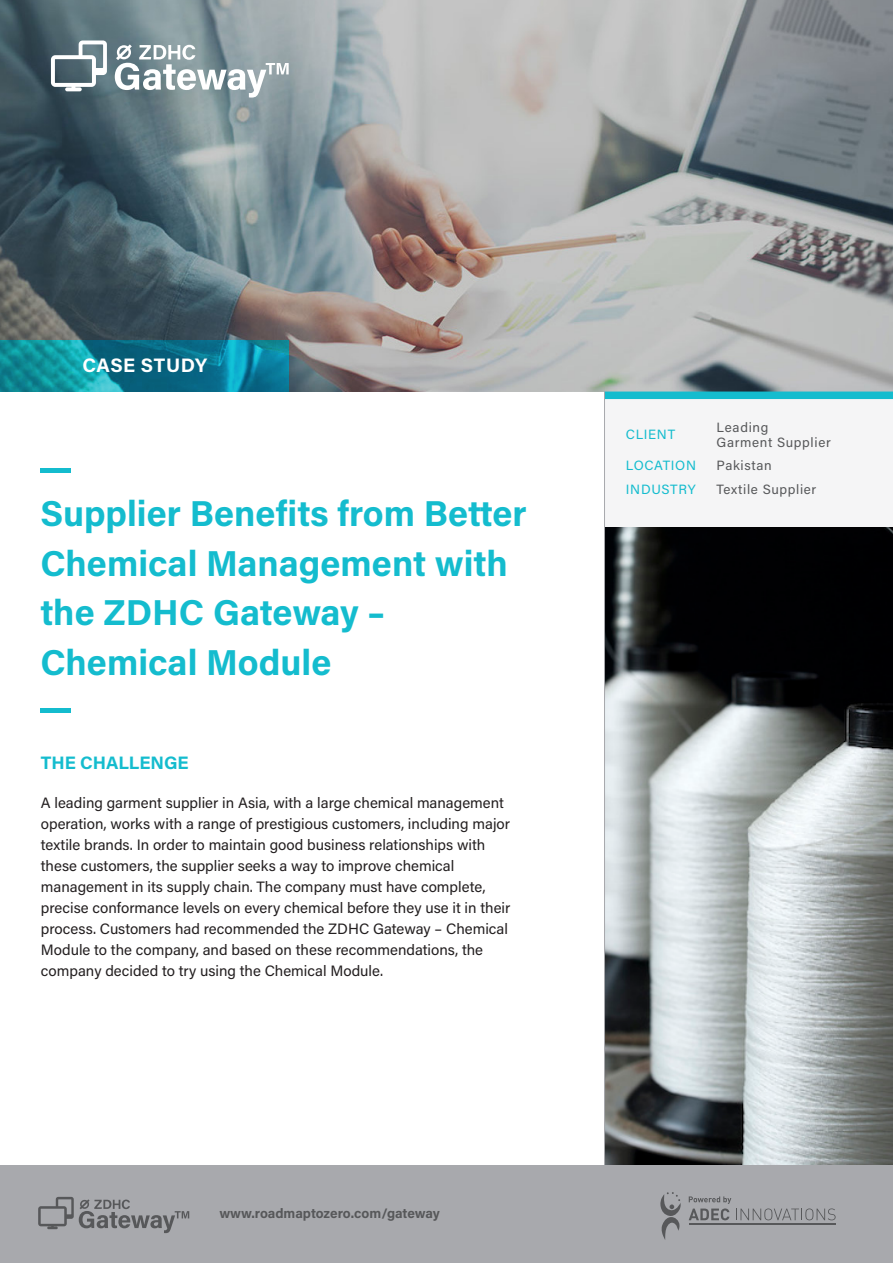
<style>
.page{position:relative;width:893px;height:1263px;background:#fff}
.page>*{position:absolute;margin:0;border:0;box-sizing:border-box;transform-origin:0 0}
.Heading{font:700 36px/49.5px "Acumin Pro";color:#14bcce}
.Body{font:700 19.5px "Acumin Pro";letter-spacing:.02em;color:#fff}
.Body-2{font:700 18px "Acumin Pro";color:#14bcce}
.Body-3{font:15px/21px "Acumin Pro";color:#231f20}
.t1{font:700 13.65px "Acumin Pro";letter-spacing:-.01em;color:#57585a}
.Body-4{font:13.5px/15px "Acumin Pro";letter-spacing:.05em;color:#57585a}
.Body-5{font:13.5px "Acumin Pro";letter-spacing:.05em;color:#14bcce}
</style>
<div class="page">
<img style="left:605px;top:526px;width:288px;height:640px">
<div style="left:604px;top:392px;width:289px;height:134px;background:#f5f5f6"></div>
<img style="left:0;top:0;width:893px;height:392px">
<hr style="left:40px;top:468px;width:31px;height:4px;background:#14bcce">
<div style="left:40px;top:708px;width:31px;height:5px;background:#14bcce"></div>
<svg style="left:0;top:340px;width:289px;height:52px;background:#0d8196"></svg>
<div style="left:604px;top:392px;width:289px;height:7px;background:#14bcce"></div>
<hr style="left:604px;top:392px;width:1px;height:871px;background:#a8a9ad">
<svg style="left:115px;top:44px;width:174px;height:54px"></svg>
<svg style="left:51px;top:41px;width:56px;height:50px"></svg>
<div style="left:0;top:1166px;width:893px;height:97px;background:#a8a9ad"></div>
<hr style="left:689px;top:1223px;width:147px;height:1px;background:#57585a">
<svg style="left:660px;top:1192px;width:21px;height:48px"></svg>
<svg style="left:689px;top:1196px;width:147px;height:24px"></svg>
<svg style="left:38px;top:1197px;width:151px;height:36px"></svg>
<p class="Body" style="left:82px;top:352px;width:126px">CASE STUDY</p>
<p class="Heading" style="left:40px;top:487px;width:488px">Supplier Benefits from Better<br>Chemical Management with the ZDHC Gateway –<br>Chemical Module</p>
<p class="Body-2" style="left:41px;top:750px;width:149px">THE CHALLENGE</p>
<p class="Body-3" style="left:41px;top:791px;width:471px">A leading garment supplier in Asia, with a large chemical management operation, works with a range of prestigious customers, including major textile brands. In order to maintain good business relationships with these customers, the supplier seeks a way to improve chemical management in its supply chain. The company must have complete, precise conformance levels on every chemical before they use it in their process. Customers had recommended the ZDHC Gateway – Chemical Module to the company, and based on these recommendations, the company decided to try using the Chemical Module.</p>
<p class="t1" style="left:220px;top:1203px;width:222px">www.roadmaptozero.com/gateway</p>
<p class="Body-5" style="left:626px;top:425px;width:51px">CLIENT</p>
<p class="Body-4" style="left:717px;top:419px;width:116px">Leading<br>Garment Supplier</p>
<p class="Body-5" style="left:626px;top:456px;width:72px">LOCATION</p>
<p class="Body-4" style="left:717px;top:457px;width:57px">Pakistan</p>
<p class="Body-5" style="left:626px;top:479px;width:72px">INDUSTRY</p>
<p class="Body-4" style="left:717px;top:481px;width:101px">Textile Supplier</p>
</div>
